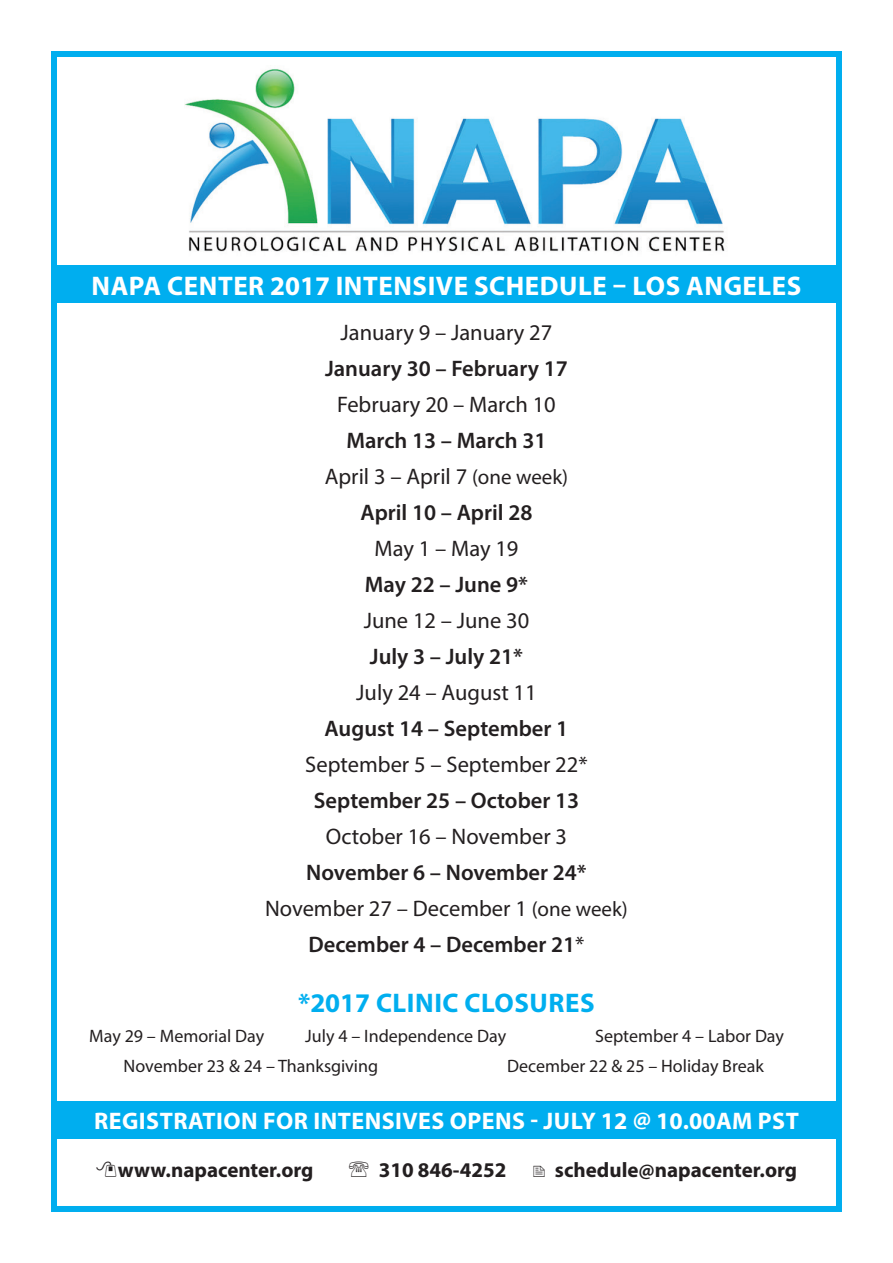
<style>
.page{position:relative;width:893px;height:1263px;background:#fff}
.page>*{position:absolute;margin:0;border:0;box-sizing:border-box;transform-origin:0 0}
.t1{font:700 27px "Myriad Pro";letter-spacing:.02em;color:#fff}
.t2{font:700 27px "Myriad Pro";letter-spacing:.02em;color:#00aeef}
.t3{font:700 24px "Myriad Pro";letter-spacing:.02em;color:#fff}
.t4{font:22.5px "Myriad Pro";color:#231f20}
.t5{font:600 22.5px "Myriad Pro";color:#231f20}
.t6{font:700 21px "Myriad Pro";color:#231f20}
.t7{font:18px "Myriad Pro";color:#231f20}
.s1{font-size:21px}
.s2{font-weight:400}
</style>
<div class="page">
<img style="left:147px;top:69px;width:616px;height:197px">
<div style="left:51px;top:51px;width:791px;height:1161px;border:6px solid #00aeef"></div>
<div style="left:54px;top:266px;width:785px;height:37px;background:#00aeef"></div>
<div style="left:54px;top:1101px;width:785px;height:37px;background:#00aeef"></div>
<p class="t1" style="left:92px;top:268px;width:711px">NAPA CENTER 2017 INTENSIVE SCHEDULE – LOS ANGELES</p>
<p class="t4" style="left:341px;top:318px;width:213px">January 9 – January 27</p>
<p class="t5" style="left:325px;top:354px;width:244px">January 30 – February 17</p>
<p class="t4" style="left:337px;top:390px;width:220px">February 20 – March 10</p>
<p class="t5" style="left:346px;top:426px;width:201px">March 13 – March 31</p>
<p class="t4" style="left:325px;top:462px;width:245px">April 3 – April 7 <span class="s1">(one week)</span></p>
<p class="t5" style="left:360px;top:498px;width:173px">April 10 – April 28</p>
<p class="t4" style="left:374px;top:534px;width:145px">May 1 – May 19</p>
<p class="t5" style="left:365px;top:570px;width:165px">May 22 – June 9*</p>
<p class="t4" style="left:364px;top:606px;width:167px">June 12 – June 30</p>
<p class="t5" style="left:370px;top:642px;width:155px">July 3 – July 21*</p>
<p class="t4" style="left:356px;top:678px;width:182px">July 24 – August 11</p>
<p class="t5" style="left:325px;top:714px;width:245px">August 14 – September 1</p>
<p class="t4" style="left:305px;top:750px;width:284px">September 5 – September 22*</p>
<p class="t5" style="left:314px;top:786px;width:267px">September 25 – October 13</p>
<p class="t4" style="left:326px;top:822px;width:243px">October 16 – November 3</p>
<p class="t5" style="left:306px;top:858px;width:282px">November 6 – November 24*</p>
<p class="t4" style="left:265px;top:894px;width:364px">November 27 – December 1 <span class="s1">(one week)</span></p>
<p class="t5" style="left:308px;top:930px;width:278px">December 4 – December 21<span class="s2">*</span></p>
<p class="t2" style="left:298px;top:985px;width:298px">*2017 CLINIC CLOSURES</p>
<p class="t7" style="left:89px;top:1025px;width:176px">May 29 – Memorial Day</p>
<p class="t7" style="left:305px;top:1025px;width:202px">July 4 – Independence Day</p>
<p class="t7" style="left:595px;top:1025px;width:190px">September 4 – Labor Day</p>
<p class="t7" style="left:124px;top:1055px;width:256px">November 23 &amp; 24 – Thanksgiving</p>
<p class="t7" style="left:507px;top:1055px;width:258px">December 22 &amp; 25 – Holiday Break</p>
<p class="t3" style="left:94px;top:1105px;width:706px">REGISTRATION FOR INTENSIVES OPENS - JULY 12 @ 10.00AM PST</p>
<p class="t6" style="left:118px;top:1156px;width:197px">www.napacenter.org</p>
<p class="t6" style="left:379px;top:1156px;width:129px">310 846-4252</p>
<p class="t6" style="left:555px;top:1156px;width:244px">schedule@napacenter.org</p>
</div>
